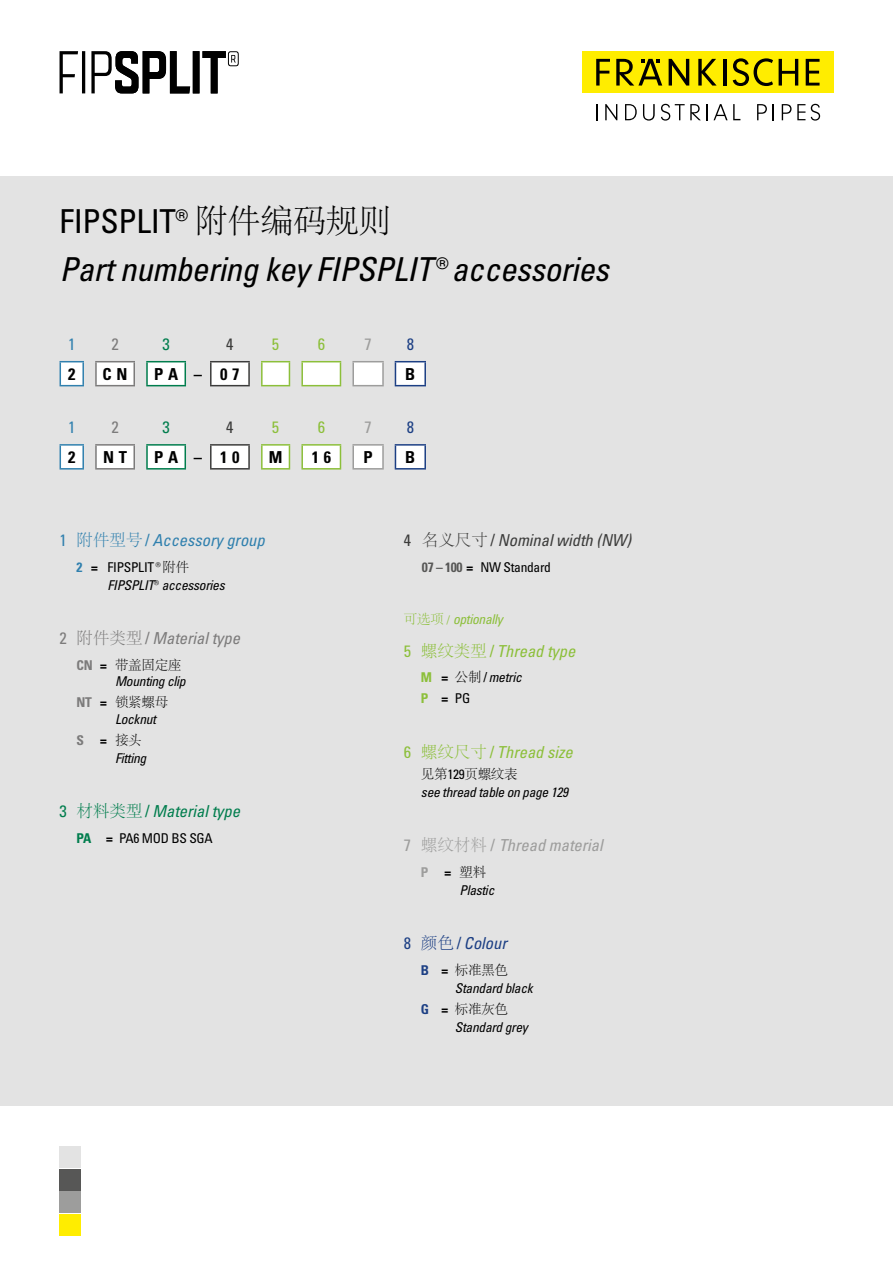
<style>
.page{position:relative;width:893px;height:1263px;background:#fff}
.page>*{position:absolute;margin:0;border:0;box-sizing:border-box;transform-origin:0 0}
.t1{font:italic condensed 33px/48px "Univers LT Pro";letter-spacing:-.01em;color:#000}
.t2{font:italic condensed 16.5px "Univers LT Pro";color:#8cbf3a}
.t3{font:700 condensed 16.5px "Univers LT Pro";color:#000}
.t4{font:italic condensed 16.5px "Univers LT Pro";color:#3c3c3b}
.t5{font:italic condensed 16.5px "Univers LT Pro";color:#3080ae}
.t6{font:italic condensed 16.5px "Univers LT Pro";color:#9d9d9c}
.t7{font:italic condensed 16.5px "Univers LT Pro";color:#7c7b7b}
.t8{font:italic condensed 16.5px "Univers LT Pro";color:#007d4d}
.t9{font:italic condensed 16.5px "Univers LT Pro";color:#1c3f84}
.t10{font:condensed 16.5px "Univers LT Pro";color:#8cbf3a}
.t11{font:condensed 16.5px "Univers LT Pro";color:#3080ae}
.t12{font:condensed 16.5px "Univers LT Pro";color:#7c7b7b}
.t13{font:condensed 16.5px "Univers LT Pro";color:#007d4d}
.t14{font:condensed 16.5px "Univers LT Pro";color:#3c3c3b}
.t15{font:condensed 16.5px "Univers LT Pro";color:#9d9d9c}
.t16{font:condensed 16.5px "Univers LT Pro";color:#1c3f84}
.t17{font:italic condensed 13.5px/18px "Univers LT Pro";letter-spacing:-.02em;color:#000}
.t18{font:300 13.5px "Adobe Song Std";letter-spacing:-.02em;color:#000}
.t19{font:condensed 13.5px "Univers LT Pro";letter-spacing:-.02em;color:#000}
.t20{font:italic condensed 13.5px "Univers LT Pro";letter-spacing:-.02em;color:#8cbf3a}
.s1{font-style:normal}
.s2{font-family:"Adobe Song Std";font-weight:300;font-style:normal;font-stretch:normal}
.s3{font-weight:700;font-style:normal;color:#3080ae}
.s4{font-weight:700;font-style:normal}
.s5{font-weight:300;font-style:normal}
.s6{font-family:"Univers LT Pro";font-weight:700;font-stretch:condensed;color:#7c7b7b}
.s7{font-family:"Univers LT Pro";font-weight:700;font-stretch:condensed}
.s8{font-weight:700;color:#007d4d}
.s9{font-weight:700}
.s10{font-weight:700;color:#575756}
.s11{font-weight:700;font-style:normal;color:#8cbf3a}
.s12{font-family:"Univers LT Pro";font-weight:400;font-stretch:condensed}
.s13{font-family:"Univers LT Pro";font-weight:700;font-stretch:condensed;color:#9d9d9c}
.s14{font-family:"Univers LT Pro";font-weight:700;font-stretch:condensed;color:#1c3f84}
</style>
<div class="page">
<div style="left:0;top:176px;width:893px;height:930px;background:#e3e3e3"></div>
<div style="left:582px;top:51px;width:251px;height:42px;background:#ffed00"></div>
<svg style="left:596px;top:59px;width:14px;height:27px"></svg>
<svg style="left:616px;top:59px;width:46px;height:27px"></svg>
<svg style="left:669px;top:59px;width:20px;height:27px"></svg>
<svg style="left:698px;top:59px;width:19px;height:27px"></svg>
<hr style="left:723px;top:59px;width:3px;height:27px;background:#000">
<svg style="left:733px;top:58px;width:40px;height:28px"></svg>
<svg style="left:779px;top:59px;width:19px;height:27px"></svg>
<svg style="left:806px;top:59px;width:13px;height:27px"></svg>
<svg style="left:596px;top:104px;width:2px;height:16px"></svg>
<svg style="left:605px;top:104px;width:12px;height:16px"></svg>
<svg style="left:625px;top:104px;width:12px;height:16px"></svg>
<svg style="left:643px;top:104px;width:12px;height:17px"></svg>
<svg style="left:707px;top:104px;width:33px;height:16px"></svg>
<svg style="left:757px;top:104px;width:10px;height:16px"></svg>
<svg style="left:773px;top:104px;width:1px;height:16px"></svg>
<svg style="left:782px;top:104px;width:9px;height:16px"></svg>
<svg style="left:797px;top:104px;width:8px;height:16px"></svg>
<svg style="left:661px;top:104px;width:40px;height:17px"></svg>
<svg style="left:811px;top:104px;width:9px;height:17px"></svg>
<div style="left:60px;top:1147px;width:21px;height:21px;background:#e3e3e3"></div>
<div style="left:60px;top:1169px;width:21px;height:21px;background:#575756"></div>
<div style="left:60px;top:1214px;width:21px;height:21px;background:#ffed00"></div>
<div style="left:60px;top:1192px;width:21px;height:21px;background:#9d9d9c"></div>
<svg style="left:60px;top:51px;width:179px;height:42px"></svg>
<hr style="left:395px;top:361px;width:31px;height:1px;background:#1c3f84">
<hr style="left:424px;top:362px;width:2px;height:23px;background:#1c3f84">
<hr style="left:395px;top:385px;width:31px;height:1px;background:#1c3f84">
<svg style="left:60px;top:361px;width:365px;height:25px"></svg>
<hr style="left:301px;top:385px;width:40px;height:1px;background:#8cbf3a">
<hr style="left:60px;top:444px;width:24px;height:2px;background:#3080ae">
<hr style="left:60px;top:468px;width:24px;height:2px;background:#3080ae">
<hr style="left:95px;top:444px;width:40px;height:2px;background:#7c7b7b">
<hr style="left:95px;top:468px;width:40px;height:2px;background:#7c7b7b">
<hr style="left:146px;top:444px;width:40px;height:2px;background:#007d4d">
<hr style="left:146px;top:468px;width:40px;height:2px;background:#007d4d">
<hr style="left:210px;top:444px;width:40px;height:2px;background:#3c3c3b">
<hr style="left:210px;top:468px;width:40px;height:2px;background:#3c3c3b">
<hr style="left:352px;top:444px;width:32px;height:2px;background:#9d9d9c">
<hr style="left:352px;top:468px;width:32px;height:2px;background:#9d9d9c">
<hr style="left:395px;top:444px;width:31px;height:2px;background:#1c3f84">
<hr style="left:424px;top:446px;width:2px;height:22px;background:#1c3f84">
<hr style="left:395px;top:468px;width:31px;height:2px;background:#1c3f84">
<hr style="left:261px;top:444px;width:29px;height:2px;background:#8cbf3a">
<hr style="left:261px;top:468px;width:29px;height:2px;background:#8cbf3a">
<hr style="left:301px;top:444px;width:40px;height:2px;background:#8cbf3a">
<svg style="left:60px;top:445px;width:365px;height:24px"></svg>
<hr style="left:301px;top:468px;width:40px;height:2px;background:#8cbf3a">
<h1 class="t1" style="left:60px;top:196px;width:551px"><span class="s1">FIPSPLIT®</span> <span class="s2">附件编码规则<br></span>Part numbering key FIPSPLIT® accessories</h1>
<p class="t11" style="left:68px;top:334px;width:9px">1</p>
<p class="t12" style="left:111px;top:334px;width:9px">2</p>
<p class="t13" style="left:162px;top:334px;width:9px">3</p>
<p class="t14" style="left:226px;top:334px;width:9px">4</p>
<p class="t10" style="left:272px;top:334px;width:9px">5</p>
<p class="t10" style="left:318px;top:334px;width:9px">6</p>
<p class="t15" style="left:364px;top:334px;width:9px">7</p>
<p class="t16" style="left:407px;top:334px;width:9px">8</p>
<p class="t3" style="left:68px;top:364px;width:9px">2</p>
<p class="t3" style="left:103px;top:364px;width:26px">C N</p>
<p class="t3" style="left:154px;top:364px;width:87px">P A–0 7</p>
<p class="t3" style="left:405px;top:364px;width:12px">B</p>
<p class="t11" style="left:68px;top:417px;width:9px">1</p>
<p class="t12" style="left:111px;top:417px;width:9px">2</p>
<p class="t13" style="left:162px;top:417px;width:9px">3</p>
<p class="t14" style="left:226px;top:417px;width:9px">4</p>
<p class="t10" style="left:272px;top:417px;width:9px">5</p>
<p class="t10" style="left:318px;top:417px;width:9px">6</p>
<p class="t15" style="left:364px;top:417px;width:9px">7</p>
<p class="t16" style="left:407px;top:417px;width:9px">8</p>
<p class="t3" style="left:68px;top:447px;width:9px">2</p>
<p class="t3" style="left:103px;top:447px;width:26px">N T</p>
<p class="t3" style="left:154px;top:447px;width:87px">P A–1 0</p>
<p class="t3" style="left:269px;top:447px;width:15px">M</p>
<p class="t3" style="left:312px;top:447px;width:21px">1 6</p>
<p class="t3" style="left:364px;top:447px;width:11px">P</p>
<p class="t3" style="left:405px;top:447px;width:12px">B</p>
<p class="t5" style="left:60px;top:530px;width:207px"><span class="s1">1</span> <span class="s2">附件型号</span> <span class="s1">/</span> Accessory group</p>
<p class="t17" style="left:108px;top:558px;width:119px;text-indent:-31px"><span class="s3">2</span> <span class="s4">=</span> <span class="s1">FIPSPLIT</span><span class="s5">®</span><span class="s2">附件<br></span>FIPSPLIT<span class="s5">®</span> accessories</p>
<p class="t7" style="left:60px;top:628px;width:182px"><span class="s1">2</span> <span class="s2">附件类型</span> <span class="s1">/</span> Material type</p>
<p class="t18" style="left:77px;top:658px;width:106px"><span class="s6">CN</span> <span class="s7">=</span> 带盖固定座</p>
<p class="t17" style="left:115px;top:672px;width:72px">Mounting clip</p>
<p class="t18" style="left:77px;top:695px;width:93px"><span class="s6">NT</span> <span class="s7">=</span> 锁紧螺母</p>
<p class="t17" style="left:115px;top:710px;width:42px">Locknut</p>
<p class="t18" style="left:77px;top:733px;width:67px"><span class="s6">S</span> <span class="s7">=</span>接头</p>
<p class="t17" style="left:115px;top:749px;width:33px">Fitting</p>
<p class="t8" style="left:60px;top:801px;width:182px"><span class="s1">3</span> <span class="s2">材料类型</span> <span class="s1">/</span> Material type</p>
<p class="t19" style="left:77px;top:829px;width:138px"><span class="s8">PA</span> <span class="s9">=</span> PA6 MOD BS SGA</p>
<p class="t4" style="left:404px;top:530px;width:229px"><span class="s1">4</span> <span class="s2">名义尺寸</span> <span class="s1">/</span> Nominal width (NW)</p>
<p class="t19" style="left:422px;top:559px;width:131px"><span class="s10">07 – 100</span> <span class="s9">=</span> NW Standard</p>
<p class="t20" style="left:404px;top:611px;width:100px"><span class="s2">可选项 /</span> optionally</p>
<p class="t2" style="left:404px;top:641px;width:173px"><span class="s1">5</span> <span class="s2">螺纹类型</span> <span class="s1">/</span> Thread type</p>
<p class="t17" style="left:421px;top:667px;width:102px;line-height:21px"><span class="s11">M</span> <span class="s4">=</span> <span class="s2">公制</span><span class="s1">/</span>metric<br><span class="s11">P</span> <span class="s4">=</span><span class="s1">PG</span></p>
<p class="t2" style="left:404px;top:742px;width:170px"><span class="s1">6</span> <span class="s2">螺纹尺寸</span> <span class="s1">/</span> Thread size</p>
<p class="t18" style="left:421px;top:767px;width:98px">见第<span class="s12">129</span>页螺纹表</p>
<p class="t17" style="left:421px;top:783px;width:149px">see thread table on page 129</p>
<p class="t6" style="left:404px;top:835px;width:200px"><span class="s1">7</span> <span class="s2">螺纹材料</span> <span class="s1">/</span> Thread material</p>
<p class="t18" style="left:421px;top:865px;width:67px"><span class="s13">P</span> <span class="s7">=</span> 塑料</p>
<p class="t17" style="left:459px;top:881px;width:36px">Plastic</p>
<p class="t9" style="left:404px;top:933px;width:104px"><span class="s1">8</span> <span class="s2">颜色</span> <span class="s1">/</span> Colour</p>
<p class="t18" style="left:421px;top:963px;width:89px"><span class="s14">B</span> <span class="s7">=</span> 标准黑色</p>
<p class="t17" style="left:455px;top:979px;width:79px">Standard black</p>
<p class="t18" style="left:421px;top:1002px;width:89px"><span class="s14">G</span> <span class="s7">=</span> 标准灰色</p>
<p class="t17" style="left:455px;top:1018px;width:74px">Standard grey</p>
</div>
